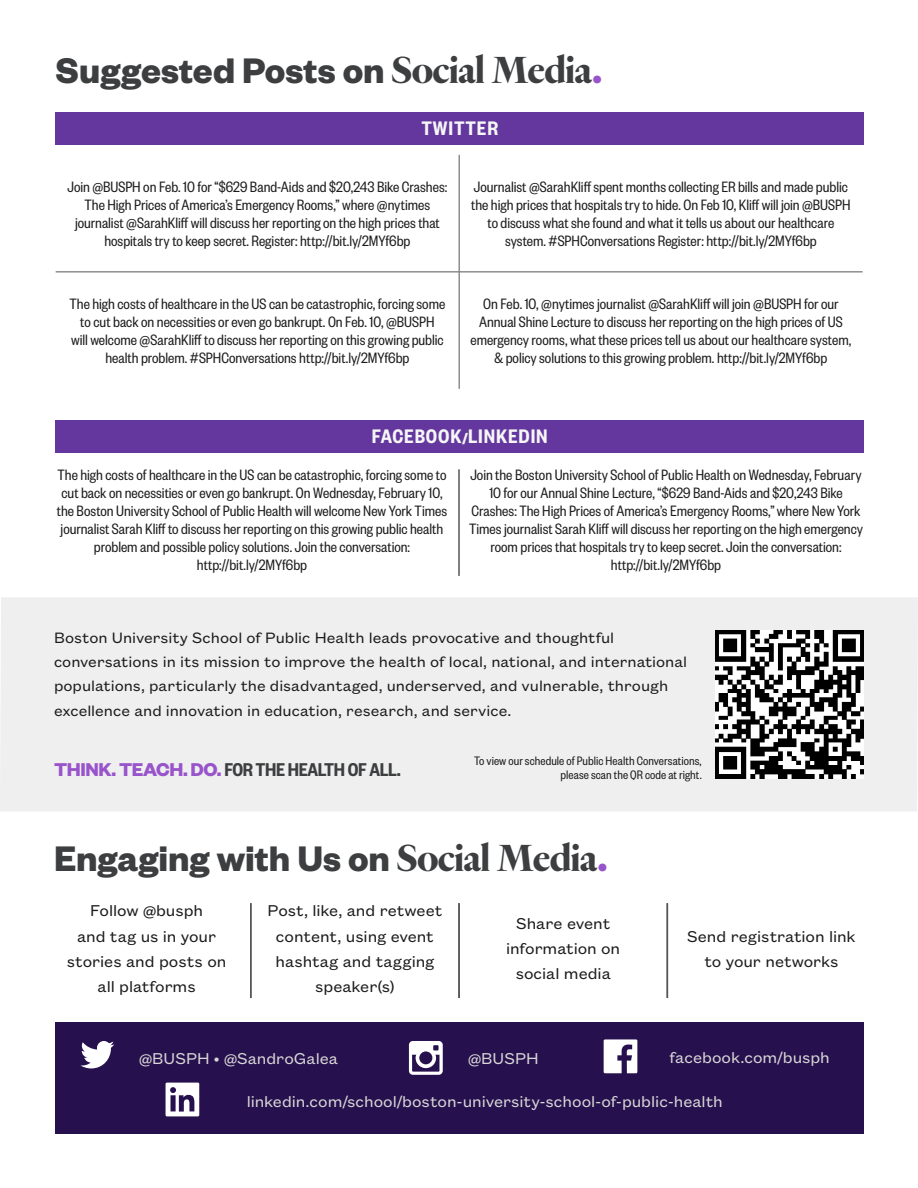
<style>
.page{position:relative;width:918px;height:1188px;background:#fff}
.page>*{position:absolute;margin:0;border:0;box-sizing:border-box;transform-origin:0 0}
.t1{font:700 39px "Founders Grotesk";color:#3c3e40}
.t2{font:600 21.45px "Founders Grotesk Cond";letter-spacing:.04em;color:#f6f6f6}
.t3{font:600 20.4px "Founders Grotesk Cond";letter-spacing:-.02em;color:#3c3e40}
.t4{font:17.25px/25px "Founders Grotesk Text";letter-spacing:-.005em;color:#1c1c1c;text-align:center}
.t5{font:17.25px "Founders Grotesk Text";color:#d6d6d6}
.t6{font:16.5px/18px "Founders Grotesk Cond";color:#1c1c1c;text-align:center}
.t7{font:16.5px/24.3px "Founders Grotesk Text";color:#1c1c1c}
.t8{font:13.5px/13.5px "Founders Grotesk Cond";letter-spacing:.005em;color:#1c1c1c;text-align:right}
.s1{font-family:"Heldane Display"}
.s2{font-family:"Heldane Display";color:#9854cb}
.s3{font-family:"Founders Grotesk";font-weight:700;font-size:15.3px}
.s4{font-family:"Founders Grotesk";font-weight:700;color:#9854cb}
.s5{font-family:"Founders Grotesk"}
</style>
<div class="page">
<div style="left:0;top:597px;width:918px;height:214px;background:#efefef"></div>
<hr style="left:250px;top:903px;width:2px;height:95px;background:#565656">
<hr style="left:458px;top:903px;width:2px;height:95px;background:#565656">
<hr style="left:667px;top:903px;width:1px;height:95px;background:#565656">
<div style="left:56px;top:1023px;width:808px;height:111px;background:#27104e"></div>
<svg style="left:166px;top:1083px;width:33px;height:33px"></svg>
<svg style="left:604px;top:1039px;width:33px;height:34px"></svg>
<svg style="left:409px;top:1041px;width:34px;height:34px"></svg>
<svg style="left:80px;top:1041px;width:34px;height:27px"></svg>
<img style="left:715px;top:630px;width:149px;height:149px">
<hr style="left:459px;top:155px;width:1px;height:116px;background:#565656">
<hr style="left:56px;top:271px;width:403px;height:1px;background:#565656">
<hr style="left:459px;top:271px;width:404px;height:1px;background:#565656">
<hr style="left:459px;top:272px;width:1px;height:117px;background:#565656">
<hr style="left:459px;top:469px;width:1px;height:107px;background:#565656">
<div style="left:56px;top:112px;width:808px;height:32px;background:#64379f"></div>
<div style="left:56px;top:420px;width:808px;height:32px;background:#64379f"></div>
<p class="t1" style="left:56px;top:45px;width:548px">Suggested Posts on <span class="s1">Social Media</span><span class="s2">.</span></p>
<p class="t2" style="left:421px;top:115px;width:78px">TWITTER</p>
<p class="t6" style="left:67px;top:177px;width:381px">Join @BUSPH on Feb. 10 for “$629 Band-Aids and $20,243 Bike Crashes:<br>The High Prices of America’s Emergency Rooms,” where @nytimes journalist @SarahKliff will discuss her reporting on the high prices that hospitals try to keep secret. Register: http://bit.ly/2MYf6bp</p>
<p class="t6" style="left:471px;top:177px;width:381px">Journalist @SarahKliff spent months collecting ER bills and made public the high prices that hospitals try to hide. On Feb 10, Kliff will join @BUSPH to discuss what she found and what it tells us about our healthcare system. #SPHConversations Register: http://bit.ly/2MYf6bp</p>
<p class="t6" style="left:70px;top:294px;width:377px">The high costs of healthcare in the US can be catastrophic, forcing some to cut back on necessities or even go bankrupt. On Feb. 10, @BUSPH<br>will welcome @SarahKliff to discuss her reporting on this growing public health problem. #SPHConversations http://bit.ly/2MYf6bp</p>
<p class="t6" style="left:470px;top:294px;width:382px">On Feb. 10, @nytimes journalist @SarahKliff will join @BUSPH for our Annual Shine Lecture to discuss her reporting on the high prices of US emergency rooms, what these prices tell us about our healthcare system, &amp; policy solutions to this growing problem. http://bit.ly/2MYf6bp</p>
<p class="t2" style="left:372px;top:423px;width:177px">FACEBOOK<span class="s3">/</span>LINKEDIN</p>
<p class="t6" style="left:57px;top:465px;width:392px">The high costs of healthcare in the US can be catastrophic, forcing some to cut back on necessities or even go bankrupt. On Wednesday, February 10, the Boston University School of Public Health will welcome New York Times journalist Sarah Kliff to discuss her reporting on this growing public health problem and possible policy solutions. Join the conversation: http://bit.ly/2MYf6bp</p>
<p class="t6" style="left:469px;top:465px;width:395px">Join the Boston University School of Public Health on Wednesday, February 10 for our Annual Shine Lecture, “$629 Band-Aids and $20,243 Bike Crashes: The High Prices of America’s Emergency Rooms,” where New York Times journalist Sarah Kliff will discuss her reporting on the high emergency room prices that hospitals try to keep secret. Join the conversation: http://bit.ly/2MYf6bp</p>
<p class="t7" style="left:54px;top:624px;width:635px">Boston University School of Public Health leads provocative and thoughtful conversations in its mission to improve the health of local, national, and international populations, particularly the disadvantaged, underserved, and vulnerable, through excellence and innovation in education, research, and service.</p>
<p class="t3" style="left:54px;top:757px;width:349px"><span class="s4">THINK. TEACH. DO.</span> FOR THE HEALTH OF ALL.</p>
<p class="t8" style="left:474px;top:754px;width:229px">To view our schedule of Public Health Conversations, please scan the QR code at right.</p>
<p class="t1" style="left:54px;top:834px;width:555px">Engaging with Us on <span class="s1">Social Media</span><span class="s2">.</span></p>
<p class="t4" style="left:67px;top:897px;width:161px">Follow <span class="s5">@</span>busph<br>and tag us in your stories and posts on all platforms</p>
<p class="t4" style="left:268px;top:897px;width:176px">Post, like, and retweet content, using event hashtag and tagging speaker<span class="s5">(</span>s<span class="s5">)</span></p>
<p class="t4" style="left:506px;top:910px;width:116px">Share event information on social media</p>
<p class="t4" style="left:687px;top:922px;width:170px">Send registration link to your networks</p>
<p class="t5" style="left:468px;top:1047px;width:72px"><span class="s5">@</span>BUSPH</p>
<p class="t5" style="left:670px;top:1046px;width:162px">facebook.com<span class="s5">/</span>busph</p>
<p class="t5" style="left:139px;top:1047px;width:200px"><span class="s5">@</span>BUSPH <span class="s5">• @</span>SandroGalea</p>
<p class="t5" style="left:247px;top:1090px;width:478px">linkedin.com<span class="s5">/</span>school<span class="s5">/</span>boston-university-school-of-public-health</p>
</div>
